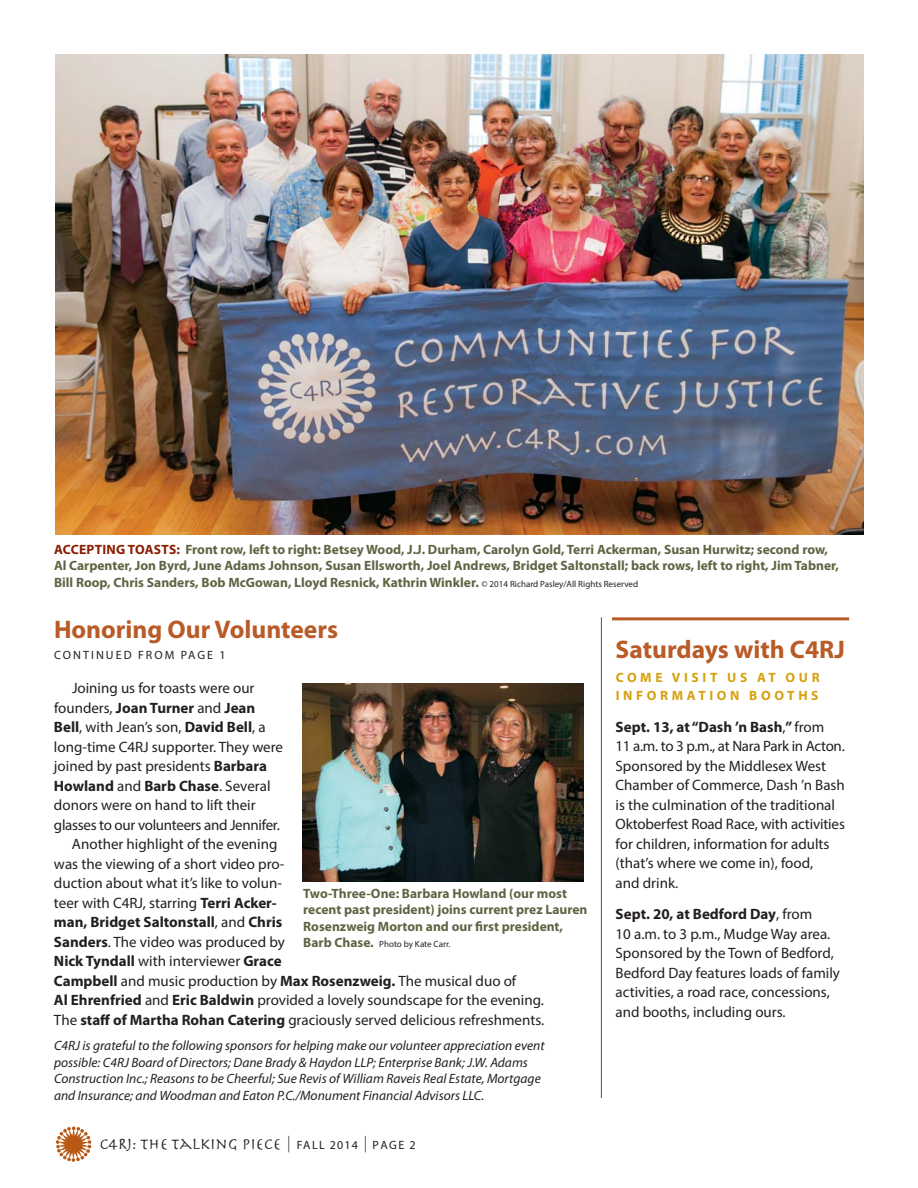
<style>
.page{position:relative;width:918px;height:1188px;background:#fff}
.page>*{position:absolute;margin:0;border:0;box-sizing:border-box;transform-origin:0 0}
.t1{font:700 25.5px "Myriad Pro";color:#b85b27}
.t2{font:16.5px "Herculanum";letter-spacing:-.01em;color:#231f20}
.t3{font:15px/19.5px "Myriad Pro";color:#231f20}
.t4{font:700 15px "Myriad Pro";color:#231f20}
.t5{font:15px "Myriad Pro";letter-spacing:-.02em;color:#231f20}
.t6{font:700 13.5px/16.5px "Myriad Pro";color:#606443}
.t7{font:italic 13.5px/16.5px "Myriad Pro";color:#231f20}
.t8{font:700 13.5px/18px "Myriad Pro";letter-spacing:.27em;color:#d5a10e}
.t9{font:12px "Myriad Pro";letter-spacing:.17em;color:#231f20}
.t10{font:9px "Myriad Pro";color:#231f20}
.s1{color:#8a1d03}
.s2{font-weight:400;font-size:9px;color:#231f20}
.s3{font-weight:400}
.s4{font-weight:700}
.s5{font-weight:700;font-size:13.5px;color:#606443}
.s6{font-family:"Myriad Pro";font-size:12px}
</style>
<div class="page">
<svg style="left:56px;top:1127px;width:35px;height:35px"></svg>
<hr style="left:612px;top:617px;width:237px;height:3px;background:#b85b27">
<img style="left:55px;top:54px;width:809px;height:481px">
<hr style="left:601px;top:617px;width:1px;height:481px;background:#3953a4">
<img style="left:303px;top:683px;width:280px;height:199px">
<p class="t6" style="left:54px;top:542px;width:786px"><span class="s1">ACCEPTING TOASTS:</span> Front row, left to right: Betsey Wood, J.J. Durham, Carolyn Gold, Terri Ackerman, Susan Hurwitz; second row,<br>Al Carpenter, Jon Byrd, June Adams Johnson, Susan Ellsworth, Joel Andrews, Bridget Saltonstall; back rows, left to right, Jim Tabner,<br>Bill Roop, Chris Sanders, Bob McGowan, Lloyd Resnick, Kathrin Winkler. <span class="s2">© 2014 Richard Pasley/All Rights Reserved</span></p>
<h1 class="t1" style="left:54px;top:620px;width:286px">Honoring Our Volunteers</h1>
<p class="t9" style="left:54px;top:650px;width:173px">CONTINUED FROM PAGE 1</p>
<p class="t3" style="left:72px;top:680px;width:184px">Joining us for toasts were our</p>
<p class="t4" style="left:54px;top:702px;width:203px"><span class="s3">founders,</span> Joan Turner <span class="s3">and</span> Jean</p>
<p class="t3" style="left:54px;top:719px;width:213px"><span class="s4">Bell</span>, with Jean’s son, <span class="s4">David Bell</span>, a</p>
<p class="t3" style="left:54px;top:739px;width:231px">long-time C4RJ supporter. They were</p>
<p class="t3" style="left:54px;top:758px;width:214px">joined by past presidents <span class="s4">Barbara</span></p>
<p class="t4" style="left:54px;top:780px;width:218px">Howland <span class="s3">and</span> Barb Chase<span class="s3">. Several</span></p>
<p class="t3" style="left:54px;top:797px;width:203px">donors were on hand to lift their</p>
<p class="t5" style="left:54px;top:819px;width:227px">glasses to our volunteers and Jennifer.</p>
<p class="t3" style="left:72px;top:836px;width:207px">Another highlight of the evening</p>
<p class="t3" style="left:54px;top:856px;width:232px">was the viewing of a short video pro-</p>
<p class="t3" style="left:54px;top:875px;width:230px">duction about what it’s like to volun-</p>
<p class="t3" style="left:54px;top:895px;width:224px">teer with C4RJ, starring <span class="s4">Terri Acker-</span></p>
<p class="t4" style="left:54px;top:917px;width:230px">man, Bridget Saltonstall<span class="s3">, and</span> Chris</p>
<p class="t3" style="left:54px;top:934px;width:232px"><span class="s4">Sanders</span>. The video was produced by</p>
<p class="t4" style="left:54px;top:956px;width:229px">Nick Tyndall <span class="s3">with interviewer</span> Grace</p>
<p class="t3" style="left:54px;top:973px;width:464px"><span class="s4">Campbell</span> and music production by <span class="s4">Max Rosenzweig.</span> The musical duo of</p>
<p class="t3" style="left:54px;top:992px;width:491px"><span class="s4">Al Ehrenfried</span> and <span class="s4">Eric Baldwin</span> provided a lovely soundscape for the evening.</p>
<p class="t3" style="left:54px;top:1012px;width:492px">The <span class="s4">staff of Martha Rohan Catering</span> graciously served delicious refreshments.</p>
<p class="t7" style="left:54px;top:1039px;width:492px">C4RJ is grateful to the following sponsors for helping make our volunteer appreciation event possible: C4RJ Board of Directors; Dane Brady &amp; Haydon LLP; Enterprise Bank; J.W. Adams Construction Inc.; Reasons to be Cheerful; Sue Revis of William Raveis Real Estate, Mortgage and Insurance; and Woodman and Eaton P.C./Monument Financial Advisors LLC.</p>
<p class="t6" style="left:303px;top:886px;width:286px">Two-Three-One: Barbara Howland (our most recent past president) joins current prez Lauren<br>Rosenzweig Morton and our first president,</p>
<p class="t10" style="left:303px;top:941px;width:149px"><span class="s5">Barb Chase.</span> Photo by Kate Carr.</p>
<p class="t2" style="left:99px;top:1136px;width:318px">C4RJ: THE TALKING PIECE | <span class="s6">FALL 2014</span> | <span class="s6">PAGE 2</span></p>
<h1 class="t1" style="left:616px;top:640px;width:231px">Saturdays with C4RJ</h1>
<p class="t8" style="left:616px;top:670px;width:206px">COME VISIT US AT OUR<br>INFORMATION BOOTHS</p>
<p class="t3" style="left:616px;top:718px;width:231px"><span class="s4">Sept. 13, at “Dash ’n Bash</span>,<span class="s4">”</span> from<br>11 a.m. to 3 p.m., at Nara Park in Acton.<br>Sponsored by the Middlesex West<br>Chamber of Commerce, Dash ’n Bash is the culmination of the traditional<br>Oktoberfest Road Race, with activities for children, information for adults (that’s where we come in), food,<br>and drink.</p>
<p class="t3" style="left:616px;top:906px;width:226px"><span class="s4">Sept. 20, at Bedford Day</span>, from<br>10 a.m. to 3 p.m., Mudge Way area.<br>Sponsored by the Town of Bedford, Bedford Day features loads of family activities, a road race, concessions, and booths, including ours.</p>
</div>
